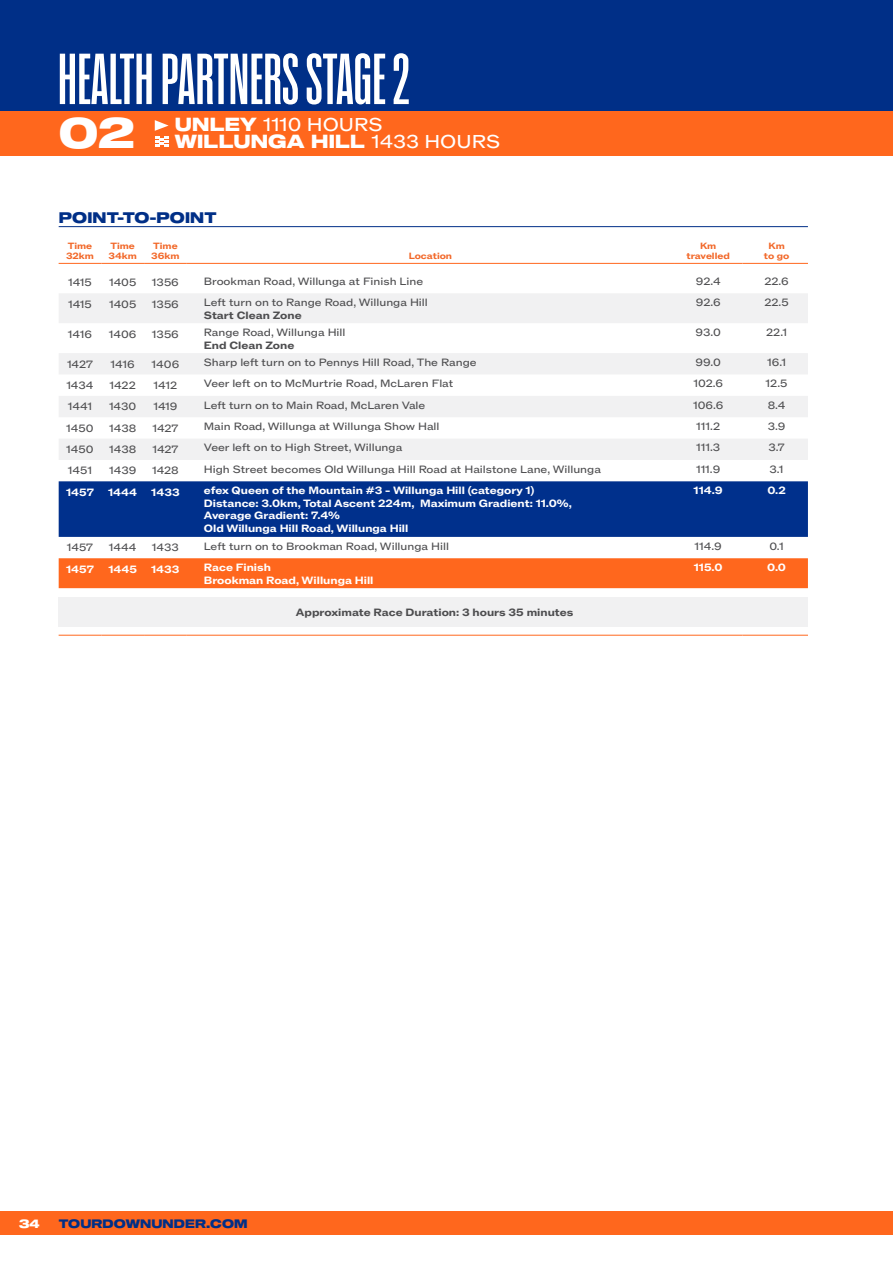
<style>
.page{position:relative;width:893px;height:1263px;background:#fff}
.page>*{position:absolute;margin:0;border:0;box-sizing:border-box;transform-origin:0 0}
.t1{font:700 117.6px "Coign Pro 87";color:#fff}
.t2{font:700 72px "Coign Pro 87";letter-spacing:.01em;color:#fff}
.t3{font:42.9px "Sequel 100 Wide 85";color:#fff}
.t4{font:42.6px "Sequel 100 Wide 85";color:#fff}
.t5{font:18.9px "ABCROM Wide";color:#fff}
.t6{font:18.6px "Sequel 100 Wide 85";letter-spacing:.01em;color:#fff}
.t7{font:18.6px "ABCROM Wide";color:#fff}
.t8{font:15px "Sequel 100 Wide 85";letter-spacing:.01em;color:#002f87}
.t9{font:12px "Sequel 100 Wide 85";letter-spacing:.01em;color:#002f87}
.t10{font:12px "Sequel 100 Wide 85";color:#fff}
.t11{font:10.5px "ABCROM Wide";color:#4d4d4f}
.t12{font:700 10.5px/12.6px "ABCROM Wide";color:#fff}
.t13{font:700 10.5px "ABCROM Wide";color:#4d4d4f}
.t14{font:700 9px/10.5px "ABCROM Wide";color:#f26829}
.s1{font-family:"Sequel 100 Wide 85"}
.s2{font-family:"ABCROM Wide"}
</style>
<div class="page">
<hr style="left:59px;top:226px;width:749px;height:1px;background:#002f87">
<svg style="left:59px;top:262px;width:749px;height:1px"></svg>
<svg style="left:59px;top:294px;width:749px;height:166px;fill:#f1f1f2"></svg>
<div style="left:59px;top:481px;width:749px;height:56px;background:#00308c"></div>
<div style="left:59px;top:558px;width:749px;height:30px;background:#ff671d"></div>
<div style="left:59px;top:597px;width:749px;height:30px;background:#f1f1f2"></div>
<hr style="left:59px;top:635px;width:42px;height:1px;background:#ff671d">
<hr style="left:101px;top:635px;width:43px;height:1px;background:#ff671d">
<hr style="left:144px;top:635px;width:43px;height:1px;background:#ff671d">
<hr style="left:187px;top:635px;width:487px;height:1px;background:#ff671d">
<hr style="left:674px;top:635px;width:68px;height:1px;background:#ff671d">
<hr style="left:742px;top:635px;width:66px;height:1px;background:#ff671d">
<hr style="left:59px;top:263px;width:42px;height:1px;background:#ff671d">
<hr style="left:101px;top:263px;width:43px;height:1px;background:#ff671d">
<hr style="left:144px;top:263px;width:43px;height:1px;background:#ff671d">
<hr style="left:187px;top:263px;width:487px;height:1px;background:#ff671d">
<hr style="left:674px;top:263px;width:68px;height:1px;background:#ff671d">
<hr style="left:742px;top:263px;width:66px;height:1px;background:#ff671d">
<div style="left:0;top:1211px;width:893px;height:24px;background:#ff671d"></div>
<div style="left:0;top:0;width:893px;height:156px;background:#002f87"></div>
<div style="left:0;top:111px;width:893px;height:45px;background:#ff671d"></div>
<svg style="left:155px;top:120px;width:14px;height:11px"></svg>
<svg style="left:155px;top:137px;width:14px;height:10px"></svg>
<h1 class="t1" style="left:55px;top:14px;width:383px">WOMEN’S STAGE 2</h1>
<h3 class="t5" style="left:166px;top:137px;width:168px"><span class="s1">UNLEY</span> 11:10AM</h3>
<h2 class="t2" style="left:58px;top:43px;width:353px">HEALTH PARTNERS STAGE 2</h2>
<h3 class="t4" style="left:59px;top:103px;width:78px">02</h3>
<h3 class="t7" style="left:175px;top:114px;width:209px"><span class="s1">UNLEY</span> 1110 HOURS</h3>
<h3 class="t6" style="left:175px;top:128px;width:327px">WILLUNGA HILL <span class="s2">1433 HOURS</span></h3>
<h3 class="t3" style="left:57px;top:126px;width:79px">02</h3>
<h3 class="t8" style="left:59px;top:207px;width:159px">POINT-TO-POINT</h3>
<p class="t14" style="left:66px;top:240px;width:29px">Time<br>32km</p>
<p class="t14" style="left:108px;top:240px;width:30px">Time<br>34km</p>
<p class="t14" style="left:151px;top:240px;width:30px">Time<br>36km</p>
<p class="t14" style="left:409px;top:251px;width:45px">Location</p>
<p class="t14" style="left:686px;top:240px;width:45px;text-align:center">Km travelled</p>
<p class="t14" style="left:764px;top:240px;width:27px;text-align:center">Km to go</p>
<p class="t11" style="left:68px;top:276px;width:25px">1415</p>
<p class="t11" style="left:109px;top:276px;width:29px">1405</p>
<p class="t11" style="left:152px;top:276px;width:28px">1356</p>
<p class="t11" style="left:204px;top:275px;width:221px">Brookman Road, Willunga at Finish Line</p>
<p class="t11" style="left:696px;top:275px;width:26px">92.4</p>
<p class="t11" style="left:764px;top:275px;width:26px">22.6</p>
<p class="t11" style="left:68px;top:298px;width:25px">1415</p>
<p class="t11" style="left:109px;top:298px;width:29px">1405</p>
<p class="t11" style="left:152px;top:298px;width:28px">1356</p>
<p class="t11" style="left:204px;top:296px;width:225px">Left turn on to Range Road, Willunga Hill</p>
<p class="t13" style="left:204px;top:309px;width:99px">Start Clean Zone</p>
<p class="t11" style="left:696px;top:296px;width:26px">92.6</p>
<p class="t11" style="left:764px;top:296px;width:26px">22.5</p>
<p class="t11" style="left:68px;top:328px;width:26px">1416</p>
<p class="t11" style="left:109px;top:328px;width:29px">1406</p>
<p class="t11" style="left:152px;top:328px;width:28px">1356</p>
<p class="t11" style="left:204px;top:326px;width:143px">Range Road, Willunga Hill</p>
<p class="t13" style="left:204px;top:339px;width:92px">End Clean Zone</p>
<p class="t11" style="left:696px;top:326px;width:27px">93.0</p>
<p class="t11" style="left:766px;top:326px;width:22px">22.1</p>
<p class="t11" style="left:67px;top:358px;width:27px">1427</p>
<p class="t11" style="left:111px;top:358px;width:26px">1416</p>
<p class="t11" style="left:152px;top:358px;width:29px">1406</p>
<p class="t11" style="left:204px;top:356px;width:274px">Sharp left turn on to Pennys Hill Road, The Range</p>
<p class="t11" style="left:696px;top:356px;width:27px">99.0</p>
<p class="t11" style="left:767px;top:356px;width:20px">16.1</p>
<p class="t11" style="left:66px;top:379px;width:29px">1434</p>
<p class="t11" style="left:110px;top:379px;width:28px">1422</p>
<p class="t11" style="left:154px;top:379px;width:25px">1412</p>
<p class="t11" style="left:204px;top:377px;width:251px">Veer left on to McMurtrie Road, McLaren Flat</p>
<p class="t11" style="left:693px;top:377px;width:31px">102.6</p>
<p class="t11" style="left:766px;top:377px;width:23px">12.5</p>
<p class="t11" style="left:68px;top:400px;width:26px">1441</p>
<p class="t11" style="left:109px;top:400px;width:29px">1430</p>
<p class="t11" style="left:153px;top:400px;width:26px">1419</p>
<p class="t11" style="left:204px;top:399px;width:223px">Left turn on to Main Road, McLaren Vale</p>
<p class="t11" style="left:693px;top:399px;width:32px">106.6</p>
<p class="t11" style="left:768px;top:399px;width:19px">8.4</p>
<p class="t11" style="left:66px;top:422px;width:29px">1450</p>
<p class="t11" style="left:109px;top:422px;width:29px">1438</p>
<p class="t11" style="left:152px;top:422px;width:27px">1427</p>
<p class="t11" style="left:204px;top:420px;width:237px">Main Road, Willunga at Willunga Show Hall</p>
<p class="t11" style="left:696px;top:420px;width:25px">111.2</p>
<p class="t11" style="left:768px;top:420px;width:19px">3.9</p>
<p class="t11" style="left:66px;top:443px;width:29px">1450</p>
<p class="t11" style="left:109px;top:443px;width:29px">1438</p>
<p class="t11" style="left:152px;top:443px;width:27px">1427</p>
<p class="t11" style="left:204px;top:441px;width:200px">Veer left on to High Street, Willunga</p>
<p class="t11" style="left:696px;top:441px;width:26px">111.3</p>
<p class="t11" style="left:768px;top:441px;width:18px">3.7</p>
<p class="t11" style="left:68px;top:464px;width:26px">1451</p>
<p class="t11" style="left:109px;top:464px;width:29px">1439</p>
<p class="t11" style="left:152px;top:464px;width:28px">1428</p>
<p class="t11" style="left:204px;top:463px;width:398px">High Street becomes Old Willunga Hill Road at Hailstone Lane, Willunga</p>
<p class="t11" style="left:696px;top:463px;width:26px">111.9</p>
<p class="t11" style="left:769px;top:463px;width:16px">3.1</p>
<p class="t12" style="left:66px;top:486px;width:29px">1457</p>
<p class="t12" style="left:108px;top:486px;width:31px">1444</p>
<p class="t12" style="left:151px;top:486px;width:30px">1433</p>
<p class="t12" style="left:204px;top:484px;width:370px">efex Queen of the Mountain #3 - Willunga Hill (category 1)<br>Distance: 3.0km, Total Ascent 224m, Maximum Gradient: 11.0%, Average Gradient: 7.4%<br>Old Willunga Hill Road, Willunga Hill</p>
<p class="t12" style="left:694px;top:484px;width:31px">114.9</p>
<p class="t12" style="left:767px;top:484px;width:20px">0.2</p>
<p class="t11" style="left:67px;top:541px;width:28px">1457</p>
<p class="t11" style="left:109px;top:541px;width:29px">1444</p>
<p class="t11" style="left:152px;top:541px;width:29px">1433</p>
<p class="t11" style="left:204px;top:540px;width:247px">Left turn on to Brookman Road, Willunga Hill</p>
<p class="t11" style="left:695px;top:540px;width:29px">114.9</p>
<p class="t11" style="left:769px;top:540px;width:16px">0.1</p>
<p class="t12" style="left:66px;top:563px;width:29px">1457</p>
<p class="t12" style="left:108px;top:563px;width:30px">1445</p>
<p class="t12" style="left:151px;top:563px;width:30px">1433</p>
<p class="t12" style="left:204px;top:561px;width:171px">Race Finish<br>Brookman Road, Willunga Hill</p>
<p class="t12" style="left:694px;top:561px;width:30px">115.0</p>
<p class="t12" style="left:767px;top:561px;width:20px">0.0</p>
<p class="t13" style="left:296px;top:606px;width:279px">Approximate Race Duration: 3 hours 35 minutes</p>
<p class="t10" style="left:19px;top:1215px;width:22px">34</p>
<p class="t9" style="left:59px;top:1215px;width:190px">TOURDOWNUNDER.COM</p>
</div>
